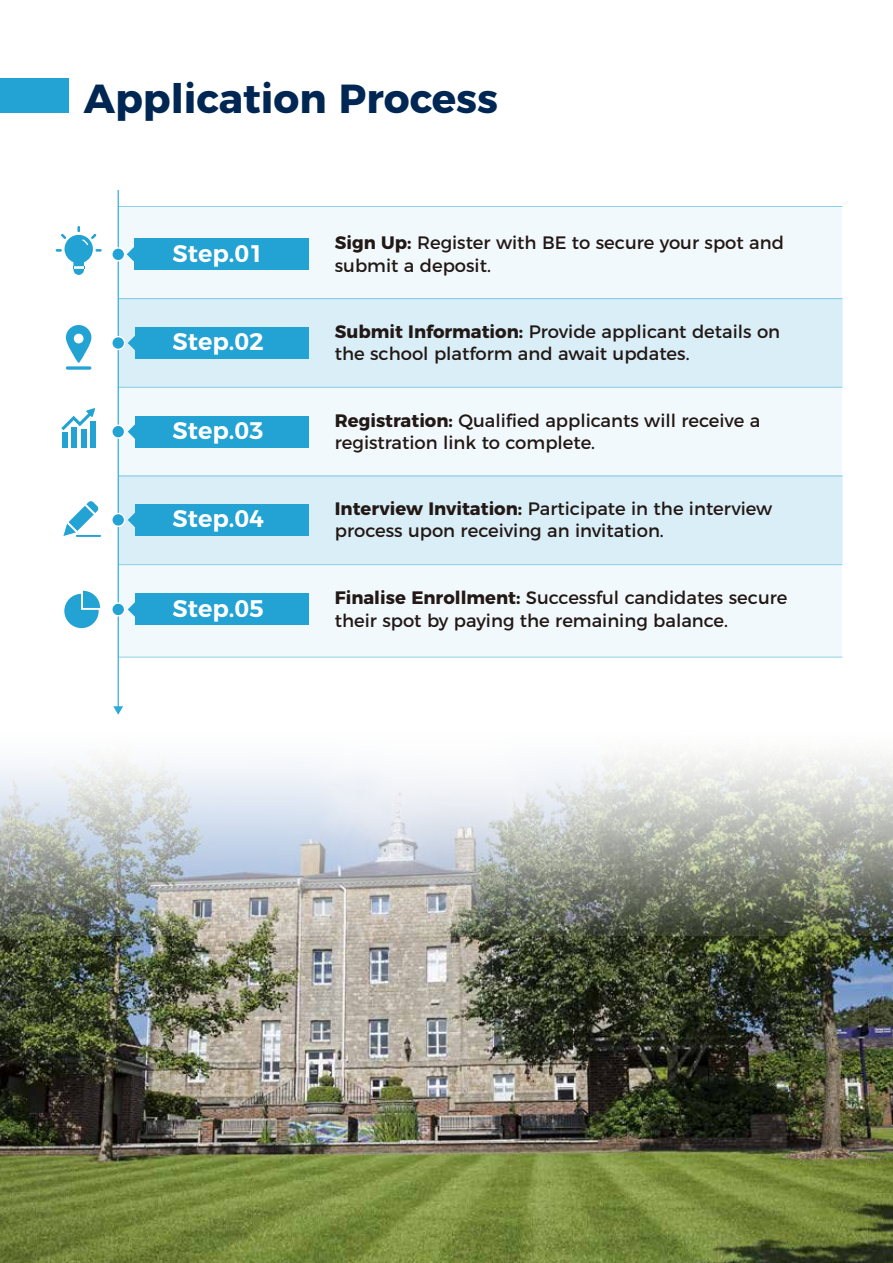
<style>
.page{position:relative;width:893px;height:1263px;background:#fff}
.page>*{position:absolute;margin:0;border:0;box-sizing:border-box;transform-origin:0 0}
.t1{font:700 40.5px "Montserrat";color:#002753}
.t2{font:600 24px "Montserrat";color:#fff}
.t3{font:18px/22.5px "Montserrat";color:#221815}
.s1{font-weight:700}
</style>
<div class="page">
<img style="left:0;top:935px;width:893px;height:328px">
<svg style="left:0;top:755px;width:893px;height:180px;background:#b9bdba"></svg>
<div style="left:118px;top:207px;width:723px;height:450px;background:#f2f9fc"></div>
<div style="left:118px;top:299px;width:724px;height:88px;background:#d9eef7"></div>
<div style="left:118px;top:476px;width:724px;height:88px;background:#d9eef7"></div>
<div style="left:134px;top:238px;width:175px;height:32px;background:#23a2d4"></div>
<div style="left:135px;top:327px;width:174px;height:32px;background:#23a2d4"></div>
<div style="left:135px;top:416px;width:174px;height:31px;background:#23a2d4"></div>
<div style="left:135px;top:504px;width:174px;height:32px;background:#23a2d4"></div>
<div style="left:135px;top:594px;width:174px;height:31px;background:#23a2d4"></div>
<div style="left:0;top:79px;width:69px;height:34px;background:#23a2d4"></div>
<svg style="left:113px;top:190px;width:22px;height:525px"></svg>
<svg style="left:112px;top:248px;width:13px;height:13px"></svg>
<div style="left:111px;top:247px;width:14px;height:14px;border:1px solid #fff;border-radius:50%"></div>
<div style="left:112px;top:337px;width:13px;height:12px;background:#23a2d4;border-radius:50%"></div>
<div style="left:111px;top:336px;width:14px;height:14px;border:1px solid #fff;border-radius:50%"></div>
<svg style="left:112px;top:425px;width:13px;height:13px"></svg>
<div style="left:111px;top:425px;width:14px;height:14px;border:1px solid #fff;border-radius:50%"></div>
<svg style="left:112px;top:513px;width:13px;height:13px"></svg>
<div style="left:111px;top:513px;width:14px;height:14px;border:1px solid #fff;border-radius:50%"></div>
<svg style="left:112px;top:603px;width:13px;height:13px"></svg>
<div style="left:111px;top:602px;width:14px;height:14px;border:1px solid #fff;border-radius:50%"></div>
<hr style="left:118px;top:387px;width:724px;height:1px;background:#23a2d4">
<hr style="left:118px;top:476px;width:724px;height:1px;background:#23a2d4">
<hr style="left:118px;top:564px;width:724px;height:1px;background:#23a2d4">
<hr style="left:118px;top:657px;width:724px;height:1px;background:#23a2d4">
<hr style="left:118px;top:298px;width:724px;height:1px;background:#23a2d4">
<hr style="left:118px;top:206px;width:724px;height:1px;background:#23a2d4">
<svg style="left:56px;top:226px;width:46px;height:49px"></svg>
<svg style="left:66px;top:325px;width:25px;height:38px"></svg>
<svg style="left:66px;top:366px;width:25px;height:4px"></svg>
<div style="left:62px;top:433px;width:5px;height:15px;background:#23a2d4"></div>
<div style="left:71px;top:427px;width:6px;height:21px;background:#23a2d4"></div>
<div style="left:81px;top:429px;width:5px;height:19px;background:#23a2d4"></div>
<div style="left:90px;top:421px;width:6px;height:27px;background:#23a2d4"></div>
<svg style="left:61px;top:408px;width:34px;height:22px"></svg>
<svg style="left:63px;top:501px;width:36px;height:35px"></svg>
<hr style="left:76px;top:535px;width:25px;height:2px;background:#23a2d4">
<div style="left:64px;top:594px;width:35px;height:34px;background:#23a2d4;border-radius:17px"></div>
<svg style="left:83px;top:591px;width:17px;height:17px"></svg>
<h1 class="t1" style="left:84px;top:66px;width:416px">Application Process</h1>
<h2 class="t2" style="left:173px;top:234px;width:93px">Step.01</h2>
<h2 class="t2" style="left:173px;top:322px;width:93px">Step.02</h2>
<h2 class="t2" style="left:173px;top:411px;width:93px">Step.03</h2>
<h2 class="t2" style="left:173px;top:499px;width:93px">Step.04</h2>
<h2 class="t2" style="left:173px;top:589px;width:93px">Step.05</h2>
<p class="t3" style="left:335px;top:230px;width:451px"><span class="s1">Sign Up:</span> Register with BE to secure your spot and submit a deposit.</p>
<p class="t3" style="left:335px;top:319px;width:447px"><span class="s1">Submit Information:</span> Provide applicant details on the school platform and await updates.</p>
<p class="t3" style="left:335px;top:407px;width:427px"><span class="s1">Registration:</span> Qualified applicants will receive a registration link to complete.</p>
<p class="t3" style="left:335px;top:496px;width:439px"><span class="s1">Interview Invitation:</span> Participate in the interview process upon receiving an invitation.</p>
<p class="t3" style="left:335px;top:585px;width:454px"><span class="s1">Finalise Enrollment:</span> Successful candidates secure their spot by paying the remaining balance.</p>
</div>
